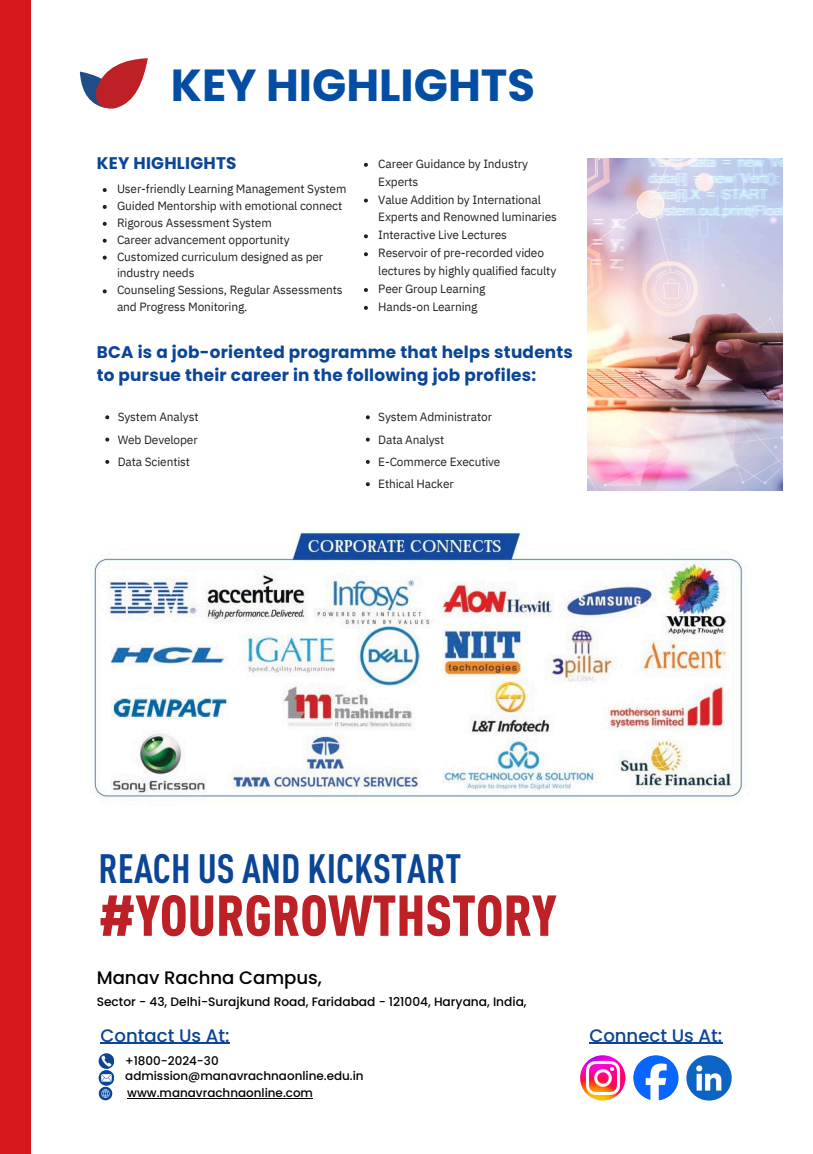
<style>
.page{position:relative;width:813px;height:1154px;background:#fff}
.page>*{position:absolute;margin:0;border:0;box-sizing:border-box;transform-origin:0 0}
.t1{font:900 condensed 56.7px "DIN Arabic";color:#bd2126}
.t2{font:700 44.89px "Poppins";color:#034ea2}
.t3{font:700 condensed 40.51px "DIN Arabic";color:#0b4596}
.t4{font:500 18.11px "Poppins";color:#0b4596}
.t5{font:500 18.11px "Poppins";color:#000}
.t6{font:700 16.8px/22.1px "Poppins";letter-spacing:.015em;color:#0b4596}
.t7{font:500 12.16px "Poppins";color:#000}
.t8{font:11.9px/17.8px "IBM Plex Sans";letter-spacing:-.01em;color:#231f20}
.t9{font:500 11.9px "Poppins";color:#000}
</style>
<div class="page">
<img style="left:94px;top:529px;width:649px;height:270px">
<svg style="left:80px;top:58px;width:68px;height:51px"></svg>
<img style="left:580px;top:1055px;width:45px;height:45px;border-radius:50%">
<img style="left:633px;top:1055px;width:45px;height:45px;border-radius:50%">
<img style="left:686px;top:1055px;width:45px;height:45px;border-radius:50%">
<svg style="left:99px;top:1053px;width:15px;height:47px"></svg>
<hr style="left:100px;top:1043px;width:130px;height:1px;background:#0b4596">
<hr style="left:589px;top:1043px;width:133px;height:1px;background:#0b4596">
<hr style="left:127px;top:1097px;width:186px;height:1px;background:#000">
<div style="left:0;top:0;width:30px;height:1154px;background:#d7191e"></div>
<img style="left:587px;top:158px;width:195px;height:333px">
<svg style="left:103px;top:188px;width:4px;height:4px"></svg>
<svg style="left:103px;top:205px;width:4px;height:4px"></svg>
<svg style="left:103px;top:222px;width:4px;height:4px"></svg>
<svg style="left:103px;top:239px;width:4px;height:4px"></svg>
<svg style="left:103px;top:256px;width:4px;height:4px"></svg>
<svg style="left:103px;top:289px;width:4px;height:4px"></svg>
<svg style="left:364px;top:163px;width:4px;height:4px"></svg>
<svg style="left:364px;top:199px;width:4px;height:4px"></svg>
<svg style="left:364px;top:234px;width:4px;height:4px"></svg>
<svg style="left:364px;top:252px;width:4px;height:4px"></svg>
<svg style="left:364px;top:288px;width:4px;height:4px"></svg>
<svg style="left:364px;top:306px;width:4px;height:4px"></svg>
<svg style="left:105px;top:415px;width:4px;height:4px"></svg>
<svg style="left:105px;top:438px;width:4px;height:3px"></svg>
<svg style="left:105px;top:460px;width:4px;height:4px"></svg>
<svg style="left:366px;top:415px;width:4px;height:4px"></svg>
<svg style="left:366px;top:438px;width:4px;height:3px"></svg>
<svg style="left:366px;top:460px;width:4px;height:4px"></svg>
<svg style="left:366px;top:482px;width:4px;height:4px"></svg>
<p class="t2" style="left:171px;top:53px;width:365px">KEY HIGHLIGHTS</p>
<p class="t6" style="left:97px;top:152px;width:141px">KEY HIGHLIGHTS</p>
<h4 class="t8" style="left:117px;top:180px;width:231px">User-friendly Learning Management System</h4>
<p class="t8" style="left:117px;top:196px;width:227px">Guided Mentorship with emotional connect</p>
<p class="t8" style="left:117px;top:213px;width:156px">Rigorous Assessment System</p>
<p class="t8" style="left:117px;top:230px;width:174px">Career advancement opportunity</p>
<p class="t8" style="left:117px;top:248px;width:208px;line-height:16.9px">Customized curriculum designed as per industry needs</p>
<p class="t8" style="left:117px;top:281px;width:227px;line-height:16.9px">Counseling Sessions, Regular Assessments and Progress Monitoring.</p>
<p class="t8" style="left:378px;top:154px;width:151px">Career Guidance by Industry<br>Experts</p>
<p class="t8" style="left:378px;top:190px;width:180px">Value Addition by International<br>Experts and Renowned luminaries</p>
<p class="t8" style="left:378px;top:226px;width:130px">Interactive Live Lectures</p>
<p class="t8" style="left:378px;top:244px;width:179px">Reservoir of pre-recorded video lectures by highly qualified faculty</p>
<h2 class="t8" style="left:378px;top:280px;width:109px">Peer Group Learning</h2>
<h1 class="t8" style="left:378px;top:297px;width:101px">Hands-on Learning</h1>
<p class="t6" style="left:97px;top:341px;width:477px">BCA is a job-oriented programme that helps students to pursue their career in the following job profiles:</p>
<h4 class="t8" style="left:118px;top:408px;width:82px">System Analyst</h4>
<h5 class="t8" style="left:118px;top:430px;width:81px">Web Developer</h5>
<h5 class="t8" style="left:118px;top:452px;width:74px">Data Scientist</h5>
<p class="t8" style="left:378px;top:408px;width:115px">System Administrator</p>
<p class="t8" style="left:378px;top:430px;width:68px">Data Analyst</p>
<p class="t8" style="left:378px;top:452px;width:124px">E-Commerce Executive</p>
<h5 class="t8" style="left:378px;top:475px;width:77px">Ethical Hacker</h5>
<p class="t3" style="left:99px;top:852px;width:364px">REACH US AND KICKSTART</p>
<p class="t1" style="left:99px;top:892px;width:459px">#YOURGROWTHSTORY</p>
<p class="t5" style="left:97px;top:965px;width:227px">Manav Rachna Campus,</p>
<p class="t7" style="left:97px;top:993px;width:431px">Sector - 43, Delhi-Surajkund Road, Faridabad - 121004, Haryana, India,</p>
<p class="t4" style="left:100px;top:1023px;width:131px">Contact Us At:</p>
<p class="t4" style="left:589px;top:1023px;width:134px">Connect Us At:</p>
<p class="t9" style="left:125px;top:1052px;width:95px">+1800-2024-30</p>
<p class="t9" style="left:125px;top:1067px;width:240px">admission@manavrachnaonline.edu.in</p>
<p class="t9" style="left:127px;top:1084px;width:187px">www.manavrachnaonline.com</p>
</div>
